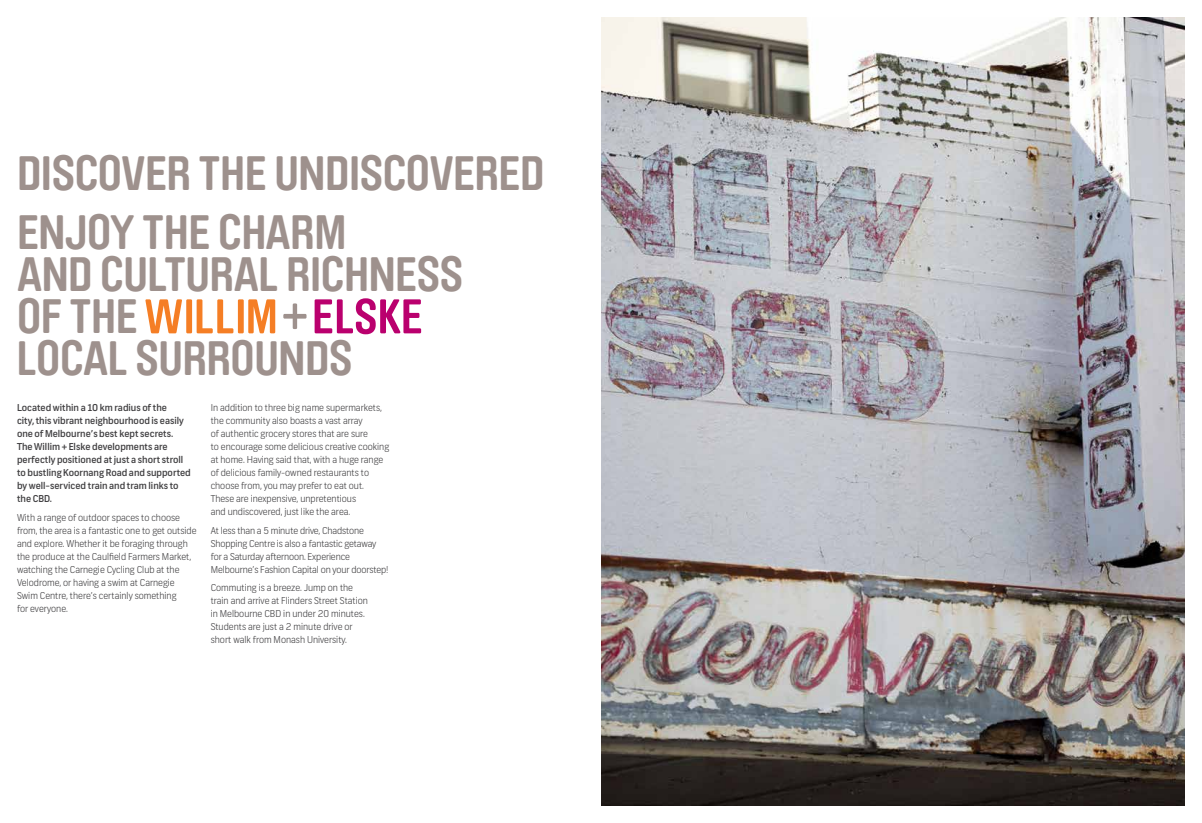
<style>
.page{position:relative;width:1202px;height:823px;background:#fff}
.page>*{position:absolute;margin:0;border:0;box-sizing:border-box;transform-origin:0 0}
.t1{font:700 48px/42px "Brauer Neue";letter-spacing:-.01em;color:#9e918d}
.t2{font:300 9.5px/13px "Frank";color:#414042}
.t3{font:500 9.5px/13px "Frank";color:#414042}
</style>
<div class="page">
<img style="left:601px;top:17px;width:584px;height:788px">
<svg style="left:145px;top:299px;width:130px;height:34px"></svg>
<svg style="left:283px;top:303px;width:24px;height:26px"></svg>
<svg style="left:315px;top:298px;width:106px;height:36px"></svg>
<h1 class="t1" style="left:17px;top:153px;width:280px">DISCOVER THE UNDISC</h1>
<h1 class="t1" style="left:406px;top:153px;width:115px">OVERED</h1>
<h1 class="t1" style="left:17px;top:212px;width:326px">ENJOY THE CHARM<br>AND CULTU</h1>
<h1 class="t1" style="left:210px;top:254px;width:183px">RAL RICHNESS</h1>
<h1 class="t1" style="left:17px;top:296px;width:262px">OF THE<br>LOCAL SURROUNDS</h1>
<p class="t3" style="left:17px;top:401px;width:175px">Located within a 10 km radius of the<br>city, this vibrant neighbourhood is easily one of Melbourne’s best kept secrets.<br>The Willim + Elske developments are perfectly positioned at just a short stroll to bustling Koornang Road and supported by well-serviced train and tram links to the CBD.</p>
<p class="t2" style="left:17px;top:510px;width:181px">With a range of outdoor spaces to choose from, the area is a fantastic one to get outside and explore. Whether it be foraging through the produce at the Caulfield Farmers Market, watching the Carnegie Cycling Club at the Velodrome, or having a swim at Carnegie Swim Centre, there’s certainly something<br>for everyone.</p>
<p class="t2" style="left:211px;top:401px;width:180px">In addition to three big name supermarkets, the community also boasts a vast array<br>of authentic grocery stores that are sure<br>to encourage some delicious creative cooking at home. Having said that, with a huge range of delicious family-owned restaurants to choose from, you may prefer to eat out.<br>These are inexpensive, unpretentious<br>and undiscovered, just like the area.</p>
<p class="t2" style="left:211px;top:523px;width:179px">At less than a 5 minute drive, Chadstone Shopping Centre is also a fantastic getaway for a Saturday afternoon. Experience Melbourne’s Fashion Capital on your doorstep!</p>
<p class="t2" style="left:211px;top:581px;width:159px">Commuting is a breeze. Jump on the train and arrive at Flinders Street Station in Melbourne CBD in under 20 minutes.<br>Students are just a 2 minute drive or short walk from Monash University.</p>
</div>
